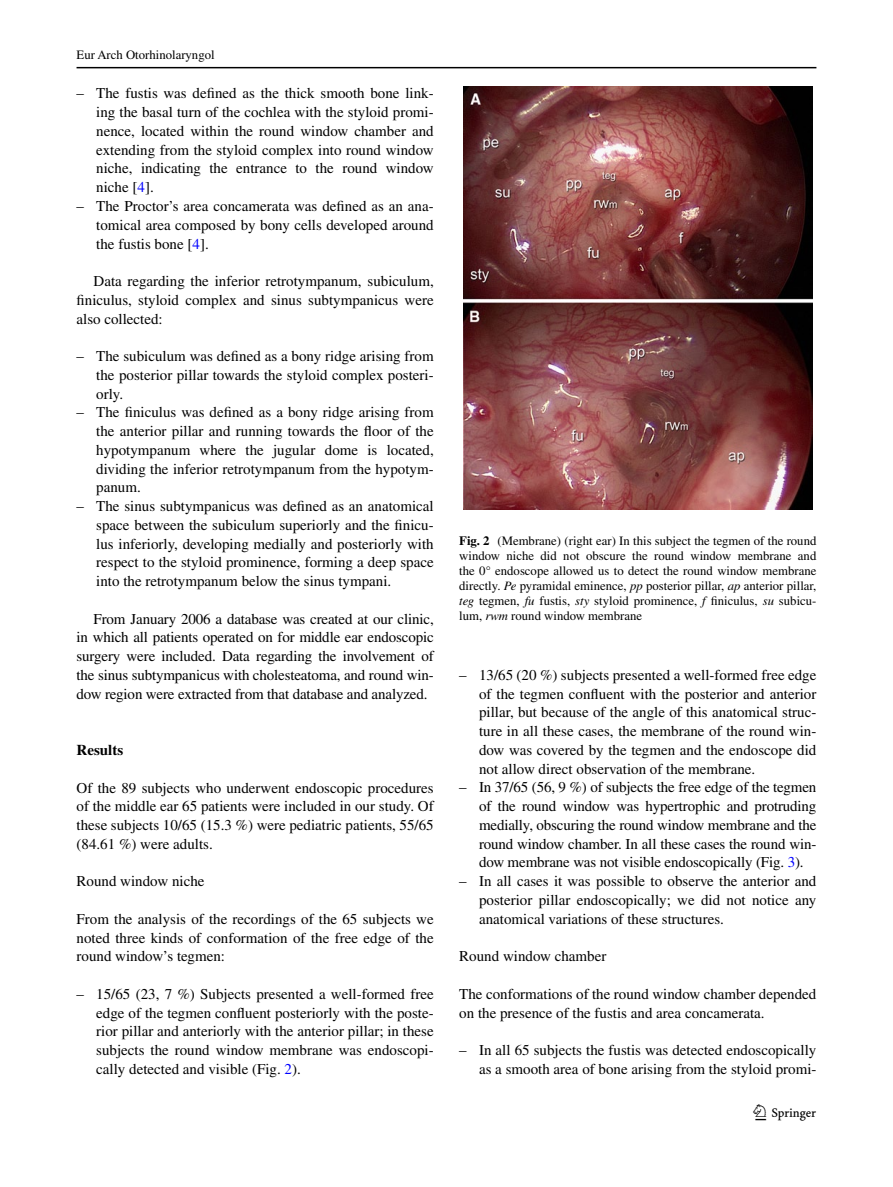
<style>
.page{position:relative;width:893px;height:1187px;background:#fff}
.page>*{position:absolute;margin:0;border:0;box-sizing:border-box;transform-origin:0 0}
.t1{font:22.5px "Springnew";color:#000}
.t2{font:15px/18.8px "Times";color:#000;text-align:justify}
.t3{font:700 15px "Times";color:#000}
.t4{font:12.75px/15px "Times";color:#000;text-align:justify}
.s1{color:#00f}
.s2{font-weight:700}
.s3{font-style:italic}
</style>
<div class="page">
<hr style="left:77px;top:67px;width:739px;height:1px;background:#000">
<div style="left:459px;top:87px;width:357px;height:422px;background:linear-gradient(to bottom,#fff,#fff)"></div>
<img style="left:463px;top:87px;width:349px;height:422px">
<p class="t4" style="left:77px;top:48px;width:140px">Eur Arch Otorhinolaryngol</p>
<p class="t2" style="left:96px;top:84px;width:339px;text-indent:-20px">– The fustis was defined as the thick smooth bone link&shy;ing the basal turn of the cochlea with the styloid promi&shy;nence, located within the round window chamber and extending from the styloid complex into round window niche, indicating the entrance to the round window niche [<span class="s1">4</span>].</p>
<p class="t2" style="left:96px;top:196px;width:339px;text-indent:-20px">– The Proctor’s area concamerata was defined as an ana&shy;tomical area composed by bony cells developed around the fustis bone [<span class="s1">4</span>].</p>
<p class="t2" style="left:77px;top:271px;width:359px;text-indent:17px">Data regarding the inferior retrotympanum, subiculum, finiculus, styloid complex and sinus subtympanicus were also collected:</p>
<p class="t2" style="left:96px;top:346px;width:339px;text-indent:-20px">– The subiculum was defined as a bony ridge arising from the posterior pillar towards the styloid complex posteri&shy;orly.</p>
<p class="t2" style="left:96px;top:403px;width:339px;text-indent:-20px">– The finiculus was defined as a bony ridge arising from the anterior pillar and running towards the floor of the hypotympanum where the jugular dome is located, dividing the inferior retrotympanum from the hypotym&shy;panum.</p>
<p class="t2" style="left:96px;top:496px;width:339px;text-indent:-20px">– The sinus subtympanicus was defined as an anatomical space between the subiculum superiorly and the finicu&shy;lus inferiorly, developing medially and posteriorly with respect to the styloid prominence, forming a deep space into the retrotympanum below the sinus tympani.</p>
<p class="t2" style="left:77px;top:609px;width:359px;text-indent:17px">From January 2006 a database was created at our clinic, in which all patients operated on for middle ear endoscopic surgery were included. Data regarding the involvement of the sinus subtympanicus with cholesteatoma, and round win&shy;dow region were extracted from that database and analyzed.</p>
<p class="t3" style="left:77px;top:741px;width:48px">Results</p>
<p class="t2" style="left:77px;top:778px;width:359px">Of the 89 subjects who underwent endoscopic procedures of the middle ear 65 patients were included in our study. Of these subjects 10/65 (15.3 %) were pediatric patients, 55/65 (84.61 %) were adults.</p>
<p class="t2" style="left:77px;top:871px;width:129px">Round window niche</p>
<p class="t2" style="left:77px;top:909px;width:359px">From the analysis of the recordings of the 65 subjects we noted three kinds of conformation of the free edge of the round window’s tegmen:</p>
<p class="t2" style="left:96px;top:984px;width:339px;text-indent:-20px">– 15/65 (23, 7 %) Subjects presented a well-formed free edge of the tegmen confluent posteriorly with the poste&shy;rior pillar and anteriorly with the anterior pillar; in these subjects the round window membrane was endoscopi&shy;cally detected and visible (Fig. <span class="s1">2</span>).</p>
<p class="t4" style="left:459px;top:533px;width:359px"><span class="s2">Fig. 2</span> (Membrane) (right ear) In this subject the tegmen of the round window niche did not obscure the round window membrane and the 0° endoscope allowed us to detect the round window membrane directly. <span class="s3">Pe</span> pyramidal eminence, <span class="s3">pp</span> posterior pillar, <span class="s3">ap</span> anterior pillar, <span class="s3">teg</span> tegmen, <span class="s3">fu</span> fustis, <span class="s3">sty</span> styloid prominence, <span class="s3">f</span> finiculus, <span class="s3">su</span> subicu&shy;lum, <span class="s3">rwm</span> round window membrane</p>
<p class="t2" style="left:479px;top:665px;width:339px;text-indent:-20px">– 13/65 (20 %) subjects presented a well-formed free edge of the tegmen confluent with the posterior and anterior pillar, but because of the angle of this anatomical struc&shy;ture in all these cases, the membrane of the round win&shy;dow was covered by the tegmen and the endoscope did not allow direct observation of the membrane.</p>
<p class="t2" style="left:479px;top:778px;width:339px;text-indent:-20px">– In 37/65 (56, 9 %) of subjects the free edge of the tegmen of the round window was hypertrophic and protruding medially, obscuring the round window membrane and the round window chamber. In all these cases the round win&shy;dow membrane was not visible endoscopically (Fig. <span class="s1">3</span>).</p>
<p class="t2" style="left:479px;top:871px;width:339px;text-indent:-20px">– In all cases it was possible to observe the anterior and posterior pillar endoscopically; we did not notice any anatomical variations of these structures.</p>
<p class="t2" style="left:459px;top:946px;width:149px">Round window chamber</p>
<p class="t2" style="left:459px;top:984px;width:359px">The conformations of the round window chamber depended on the presence of the fustis and area concamerata.</p>
<p class="t2" style="left:459px;top:1040px;width:359px;text-align:right">– In all 65 subjects the fustis was detected endoscopically as a smooth area of bone arising from the styloid promi-</p>
<h1 class="t1" style="left:755px;top:1104px;width:62px">1 3</h1>
</div>
